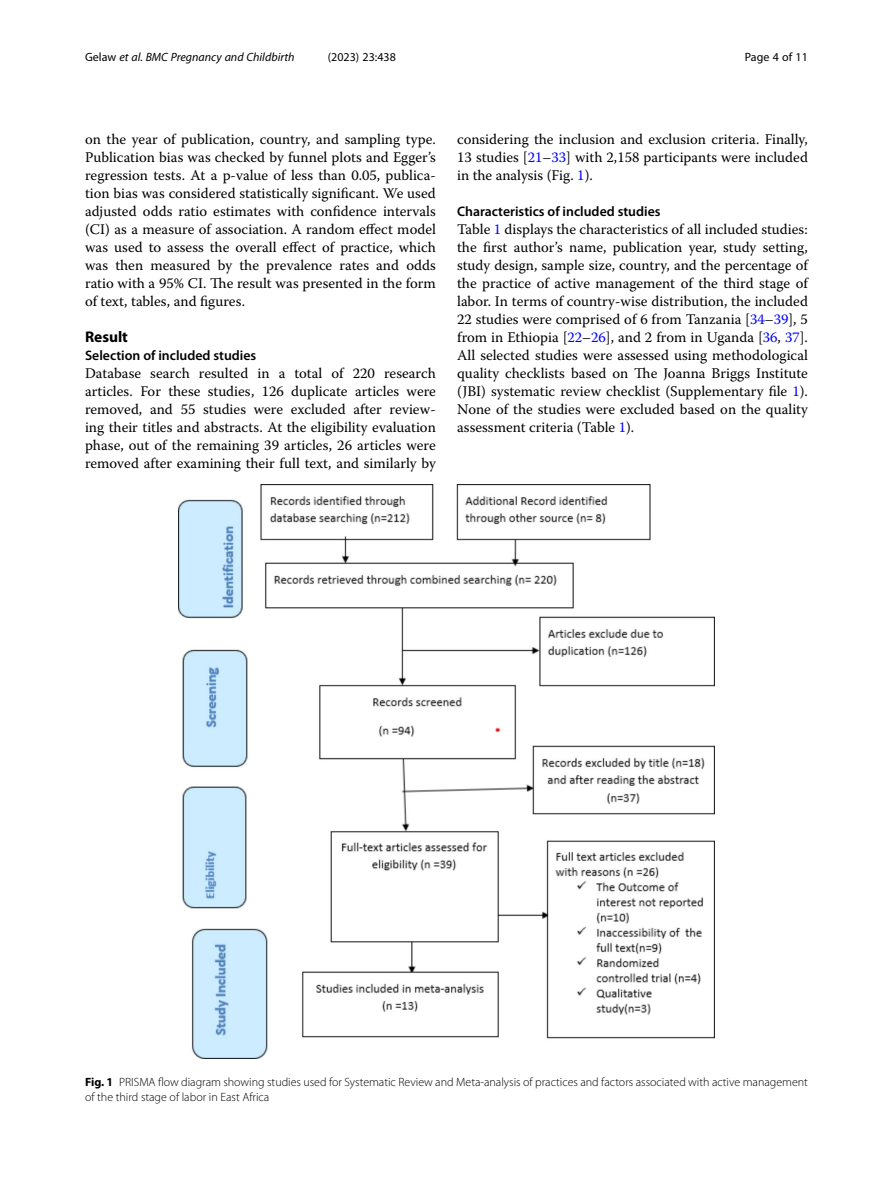
<style>
.page{position:relative;width:893px;height:1191px;background:#fff}
.page>*{position:absolute;margin:0;border:0;box-sizing:border-box;transform-origin:0 0}
.Head_1{font:700 15.45px "Myriad Pro";color:#000}
.Body_Text{font:14.7px/18px "Warnock Pro";color:#000;text-align:justify}
.Head_2{font:600 13.8px "Myriad Pro";color:#000}
.Head_2_After_1{font:600 13.8px "Myriad Pro";color:#000}
.Figure_Caption{font:300 12px/15px "Myriad Pro";color:#000}
.t1{font:italic 12px "Myriad Pro";color:#000}
.t2{font:12px "Myriad Pro";color:#000}
.s1{font-style:normal}
.s2{color:#00f}
.s3{font-weight:700}
</style>
<div class="page">
<img style="left:178px;top:485px;width:536px;height:574px">
<p class="t1" style="left:85px;top:50px;width:211px"><span class="s1">Gelaw</span> et al. BMC Pregnancy and Childbirth</p>
<p class="t2" style="left:328px;top:50px;width:70px">(2023) 23:438</p>
<p class="t2" style="left:745px;top:50px;width:65px">Page 4 of 11</p>
<p class="Body_Text" style="left:85px;top:130px;width:352px">on the year of publication, country, and sampling type.<br>Publication bias was checked by funnel plots and Egger’s regression tests. At a p-value of less than 0.05, publica&shy;tion bias was considered statistically significant. We used adjusted odds ratio estimates with confidence intervals (CI) as a measure of association. A random effect model was used to assess the overall effect of practice, which was then measured by the prevalence rates and odds ratio with a 95% CI. The result was presented in the form of text, tables, and figures.</p>
<p class="Head_1" style="left:85px;top:327px;width:44px">Result</p>
<p class="Head_2_After_1" style="left:85px;top:347px;width:173px">Selection of included studies</p>
<p class="Body_Text" style="left:85px;top:364px;width:352px">Database search resulted in a total of 220 research articles. For these studies, 126 duplicate articles were removed, and 55 studies were excluded after review&shy;ing their titles and abstracts. At the eligibility evaluation phase, out of the remaining 39 articles, 26 articles were removed after examining their full text, and similarly by</p>
<p class="Body_Text" style="left:457px;top:130px;width:352px">considering the inclusion and exclusion criteria. Finally, 13 studies [<span class="s2">21</span>–<span class="s2">33</span>] with 2,158 participants were included in the analysis (Fig. <span class="s2">1</span>).</p>
<p class="Head_2" style="left:457px;top:203px;width:205px">Characteristics of included studies</p>
<p class="Body_Text" style="left:457px;top:220px;width:352px">Table <span class="s2">1</span> displays the characteristics of all included studies: the first author’s name, publication year, study setting, study design, sample size, country, and the percentage of the practice of active management of the third stage of labor. In terms of country-wise distribution, the included 22 studies were comprised of 6 from Tanzania [<span class="s2">34</span>–<span class="s2">39</span>], 5 from in Ethiopia [<span class="s2">22</span>–<span class="s2">26</span>], and 2 from in Uganda [<span class="s2">36</span>, <span class="s2">37</span>].<br>All selected studies were assessed using methodological quality checklists based on The Joanna Briggs Institute (JBI) systematic review checklist (Supplementary file <span class="s2">1</span>).<br>None of the studies were excluded based on the quality assessment criteria (Table <span class="s2">1</span>).</p>
<p class="Figure_Caption" style="left:85px;top:1074px;width:724px"><span class="s3">Fig. 1</span> PRISMA flow diagram showing studies used for Systematic Review and Meta-analysis of practices and factors associated with active management of the third stage of labor in East Africa</p>
</div>
